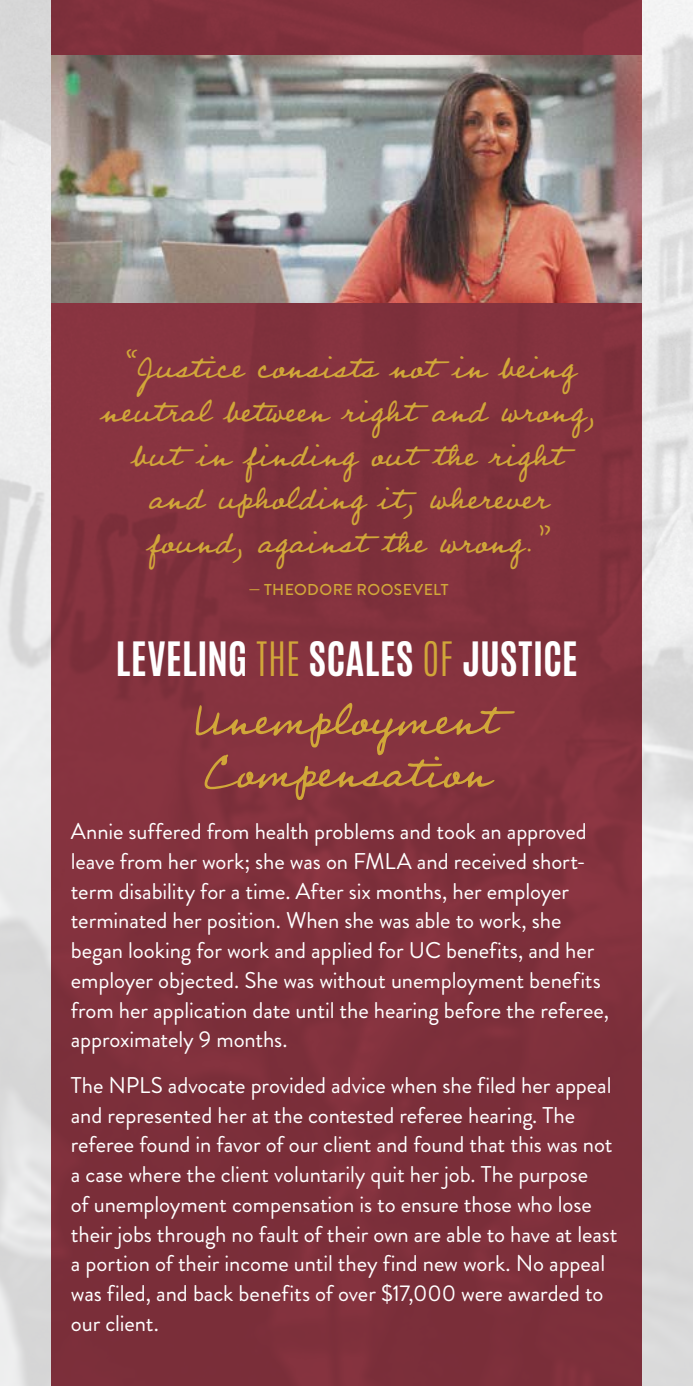
<style>
.page{position:relative;width:693px;height:1386px;background:#fff}
.page>*{position:absolute;margin:0;border:0;box-sizing:border-box;transform-origin:0 0}
.t1{font:54.25px/52.5px "Professor";color:#d1a739}
.t2{font:700 40.25px "Antonio";letter-spacing:.01em;color:#fff}
.t3{font:38.5px/43.8px "Professor";color:#d1a739;text-align:center}
.t4{font:22.75px/29.8px "Brandon Grotesque";letter-spacing:-.005em;color:#fff}
.t5{font:500 15.75px "Brandon Grotesque";letter-spacing:.025em;color:#d1a739}
.s1{font-weight:100;color:#d1a739}
</style>
<div class="page">
<img style="left:0;top:0;width:693px;height:1386px">
<img style="left:51px;top:55px;width:591px;height:248px">
<h3 class="t3" style="left:101px;top:342px;width:496px">“Justice consists not in being neutral between right and wrong, but in finding out the right and upholding it, wherever found, against the wrong.”</h3>
<p class="t5" style="left:248px;top:578px;width:202px">— THEODORE ROOSEVELT</p>
<h2 class="t2" style="left:115px;top:630px;width:464px">LEVELING <span class="s1">THE</span> SCALES <span class="s1">OF</span> JUSTICE</h2>
<h1 class="t1" style="left:193px;top:688px;width:305px">Unemployment<br>Compensation</h1>
<p class="t4" style="left:71px;top:817px;width:540px">Annie suffered from health problems and took an approved leave from her work; she was on FMLA and received short&shy;term disability for a time. After six months, her employer terminated her position. When she was able to work, she began looking for work and applied for UC benefits, and her employer objected. She was without unemployment benefits from her application date until the hearing before the referee, approximately 9 months.</p>
<p class="t4" style="left:71px;top:1071px;width:548px">The NPLS advocate provided advice when she filed her appeal and represented her at the contested referee hearing. The referee found in favor of our client and found that this was not a case where the client voluntarily quit her job. The purpose<br>of unemployment compensation is to ensure those who lose their jobs through no fault of their own are able to have at least a portion of their income until they find new work. No appeal was filed, and back benefits of over $17,000 were awarded to our client.</p>
</div>
